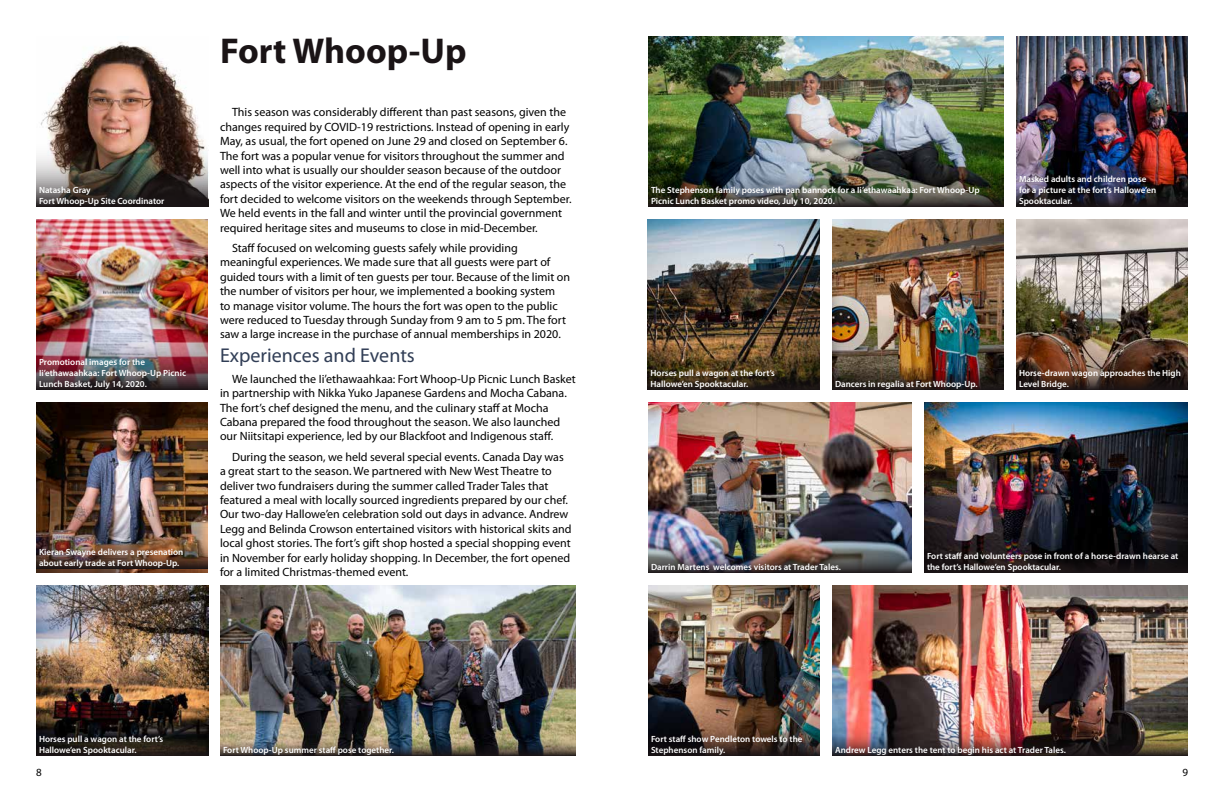
<style>
.page{position:relative;width:1224px;height:792px;background:#fff}
.page>*{position:absolute;margin:0;border:0;box-sizing:border-box;transform-origin:0 0}
.t1{font:700 36px "Myriad Pro";color:#1a1416}
.t2{font:20px "Myriad Pro";color:#313e56}
.t3{font:12px/14.4px "Myriad Pro";color:#000}
.t4{font:11px "Myriad Pro";color:#000}
.t5{font:600 9px/10.8px "Myriad Pro";color:#fff}
</style>
<div class="page">
<img style="left:220px;top:585px;width:356px;height:119px">
<img style="left:220px;top:704px;width:356px;height:52px">
<img style="left:648px;top:36px;width:356px;height:92px">
<img style="left:648px;top:128px;width:356px;height:79px">
<img style="left:36px;top:42px;width:172px;height:165px">
<img style="left:36px;top:402px;width:172px;height:171px">
<img style="left:36px;top:494px;width:172px;height:75px">
<img style="left:36px;top:585px;width:172px;height:91px">
<img style="left:36px;top:676px;width:172px;height:80px">
<img style="left:36px;top:219px;width:172px;height:171px">
<img style="left:832px;top:219px;width:172px;height:91px">
<img style="left:832px;top:310px;width:172px;height:80px">
<img style="left:648px;top:402px;width:264px;height:92px">
<img style="left:648px;top:494px;width:264px;height:79px">
<img style="left:648px;top:219px;width:172px;height:91px">
<img style="left:648px;top:310px;width:172px;height:80px">
<img style="left:648px;top:585px;width:172px;height:91px">
<img style="left:648px;top:676px;width:172px;height:80px">
<img style="left:1016px;top:219px;width:172px;height:91px">
<img style="left:1016px;top:310px;width:172px;height:80px">
<img style="left:832px;top:585px;width:356px;height:91px">
<img style="left:832px;top:676px;width:356px;height:80px">
<img style="left:924px;top:402px;width:264px;height:92px">
<img style="left:924px;top:494px;width:264px;height:79px">
<img style="left:1016px;top:36px;width:172px;height:92px">
<img style="left:1016px;top:128px;width:172px;height:79px">
<p class="t5" style="left:39px;top:185px;width:127px">Natasha Gray<br>Fort Whoop-Up Site Coordinator</p>
<p class="t5" style="left:39px;top:357px;width:149px">Promotional images for the<br>Ii’ethawaahkaa: Fort Whoop-Up Picnic<br>Lunch Basket, July 14, 2020.</p>
<p class="t5" style="left:39px;top:546px;width:146px">Kieran Swayne delivers a presenation about early trade at Fort Whoop-Up.</p>
<h1 class="t1" style="left:220px;top:27px;width:248px">Fort Whoop-Up</h1>
<p class="t3" style="left:220px;top:105px;width:353px;text-indent:12px">This season was considerably different than past seasons, given the changes required by COVID-19 restrictions. Instead of opening in early May, as usual, the fort opened on June 29 and closed on September 6.<br>The fort was a popular venue for visitors throughout the summer and well into what is usually our shoulder season because of the outdoor aspects of the visitor experience. At the end of the regular season, the fort decided to welcome visitors on the weekends through September.<br>We held events in the fall and winter until the provincial government required heritage sites and museums to close in mid-December.</p>
<p class="t3" style="left:220px;top:241px;width:352px;text-indent:12px">Staff focused on welcoming guests safely while providing meaningful experiences. We made sure that all guests were part of guided tours with a limit of ten guests per tour. Because of the limit on the number of visitors per hour, we implemented a booking system<br>to manage visitor volume. The hours the fort was open to the public were reduced to Tuesday through Sunday from 9 am to 5 pm. The fort saw a large increase in the purchase of annual memberships in 2020.</p>
<h2 class="t2" style="left:220px;top:343px;width:196px">Experiences and Events</h2>
<p class="t3" style="left:220px;top:371px;width:357px;text-indent:12px">We launched the Ii’ethawaahkaa: Fort Whoop-Up Picnic Lunch Basket in partnership with Nikka Yuko Japanese Gardens and Mocha Cabana.<br>The fort’s chef designed the menu, and the culinary staff at Mocha Cabana prepared the food throughout the season. We also launched our Niitsitapi experience, led by our Blackfoot and Indigenous staff.</p>
<p class="t3" style="left:220px;top:449px;width:353px;text-indent:12px">During the season, we held several special events. Canada Day was a great start to the season. We partnered with New West Theatre to deliver two fundraisers during the summer called Trader Tales that featured a meal with locally sourced ingredients prepared by our chef.<br>Our two-day Hallowe’en celebration sold out days in advance. Andrew Legg and Belinda Crowson entertained visitors with historical skits and local ghost stories. The fort’s gift shop hosted a special shopping event in November for early holiday shopping. In December, the fort opened for a limited Christmas-themed event.</p>
<p class="t5" style="left:651px;top:185px;width:330px">The Stephenson family poses with pan bannock for a Ii’ethawaahkaa: Fort Whoop-Up<br>Picnic Lunch Basket promo video, July 10, 2020.</p>
<p class="t5" style="left:1019px;top:174px;width:139px">Masked adults and children pose for a picture at the fort’s Hallowe’en<br>Spooktacular.</p>
<p class="t5" style="left:651px;top:368px;width:126px">Horses pull a wagon at the fort’s<br>Hallowe’en Spooktacular.</p>
<p class="t5" style="left:835px;top:378px;width:144px">Dancers in regalia at Fort Whoop-Up.</p>
<p class="t5" style="left:1019px;top:368px;width:163px">Horse-drawn wagon approaches the High<br>Level Bridge.</p>
<p class="t5" style="left:651px;top:561px;width:191px">Darrin Martens welcomes visitors at Trader Tales.</p>
<p class="t5" style="left:927px;top:551px;width:253px">Fort staff and volunteers pose in front of a horse-drawn hearse at the fort’s Hallowe’en Spooktacular.</p>
<p class="t5" style="left:39px;top:734px;width:126px">Horses pull a wagon at the fort’s<br>Hallowe’en Spooktacular.</p>
<p class="t5" style="left:223px;top:744px;width:173px">Fort Whoop-Up summer staff pose together.</p>
<p class="t5" style="left:651px;top:734px;width:153px">Fort staff show Pendleton towels to the<br>Stephenson family.</p>
<p class="t5" style="left:835px;top:744px;width:232px">Andrew Legg enters the tent to begin his act at Trader Tales.</p>
<p class="t4" style="left:36px;top:766px;width:7px">8</p>
<p class="t4" style="left:1182px;top:766px;width:7px">9</p>
</div>
